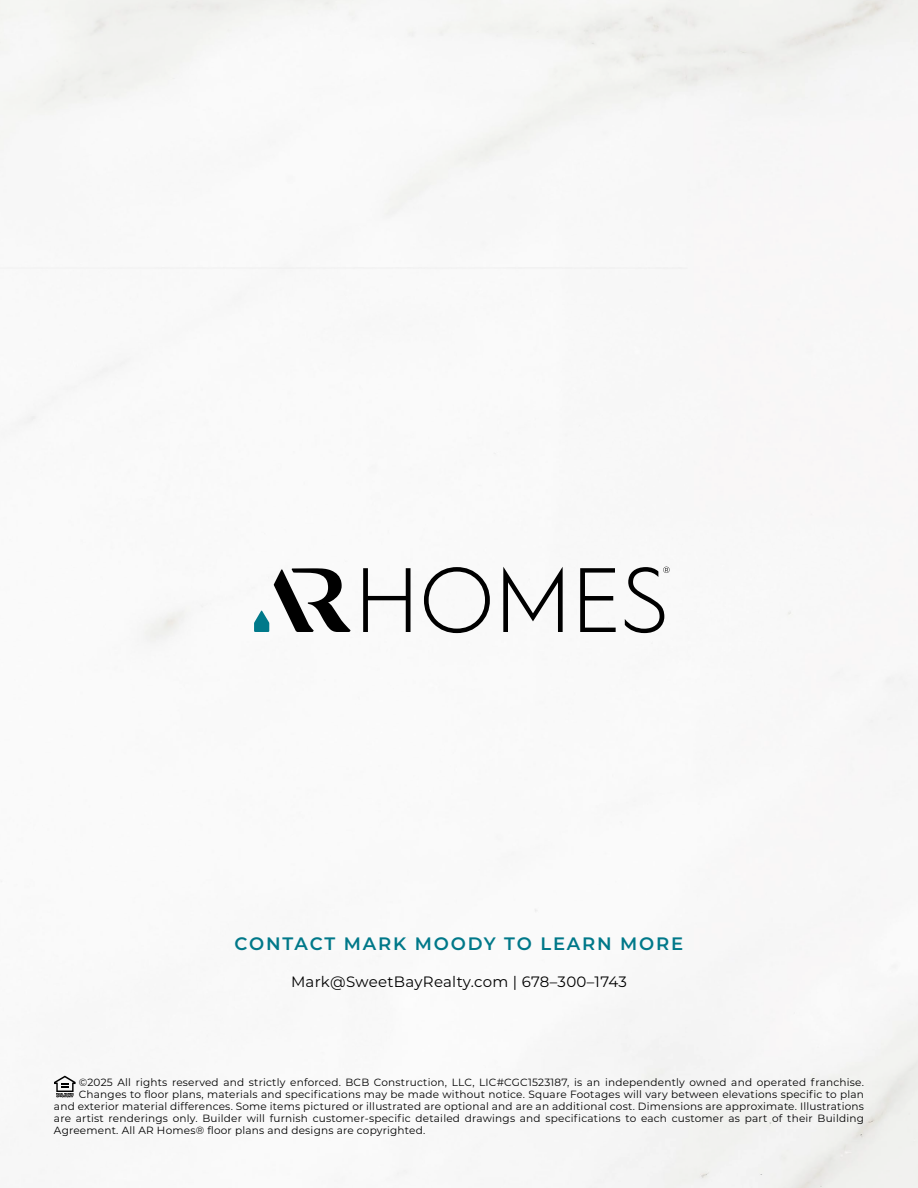
<style>
.page{position:relative;width:918px;height:1188px;background:#fff}
.page>*{position:absolute;margin:0;border:0;box-sizing:border-box;transform-origin:0 0}
.t1{font:600 18px "Montserrat";letter-spacing:.1em;color:#007889}
.t2{font:15px "Montserrat";letter-spacing:.02em;color:#000}
.t3{font:10.5px "Montserrat";letter-spacing:.02em;color:#000}
</style>
<div class="page">
<svg style="left:254px;top:568px;width:97px;height:64px"></svg>
<svg style="left:363px;top:568px;width:48px;height:64px"></svg>
<svg style="left:424px;top:567px;width:66px;height:66px"></svg>
<svg style="left:503px;top:567px;width:60px;height:65px"></svg>
<svg style="left:580px;top:568px;width:36px;height:64px"></svg>
<svg style="left:625px;top:567px;width:45px;height:66px"></svg>
<svg style="left:54px;top:1076px;width:22px;height:21px"></svg>
<h1 class="t1" style="left:235px;top:931px;width:450px">CONTACT MARK MOODY TO LEARN MORE</h1>
<h2 class="t2" style="left:291px;top:971px;width:337px">Mark@SweetBayRealty.com | 678–300–1743</h2>
<p class="t3" style="left:79px;top:1075px;width:787px">©2025 All rights reserved and strictly enforced. BCB Construction, LLC, LIC#CGC1523187, is an independently owned and operated franchise.</p>
<p class="t3" style="left:79px;top:1087px;width:787px">Changes to floor plans, materials and specifications may be made without notice. Square Footages will vary between elevations specific to plan</p>
<p class="t3" style="left:54px;top:1099px;width:812px">and exterior material differences. Some items pictured or illustrated are optional and are an additional cost. Dimensions are approximate. Illustrations</p>
<p class="t3" style="left:54px;top:1111px;width:811px">are artist renderings only. Builder will furnish customer-specific detailed drawings and specifications to each customer as part of their Building</p>
<p class="t3" style="left:54px;top:1123px;width:373px">Agreement. All AR Homes® floor plans and designs are copyrighted.</p>
</div>
